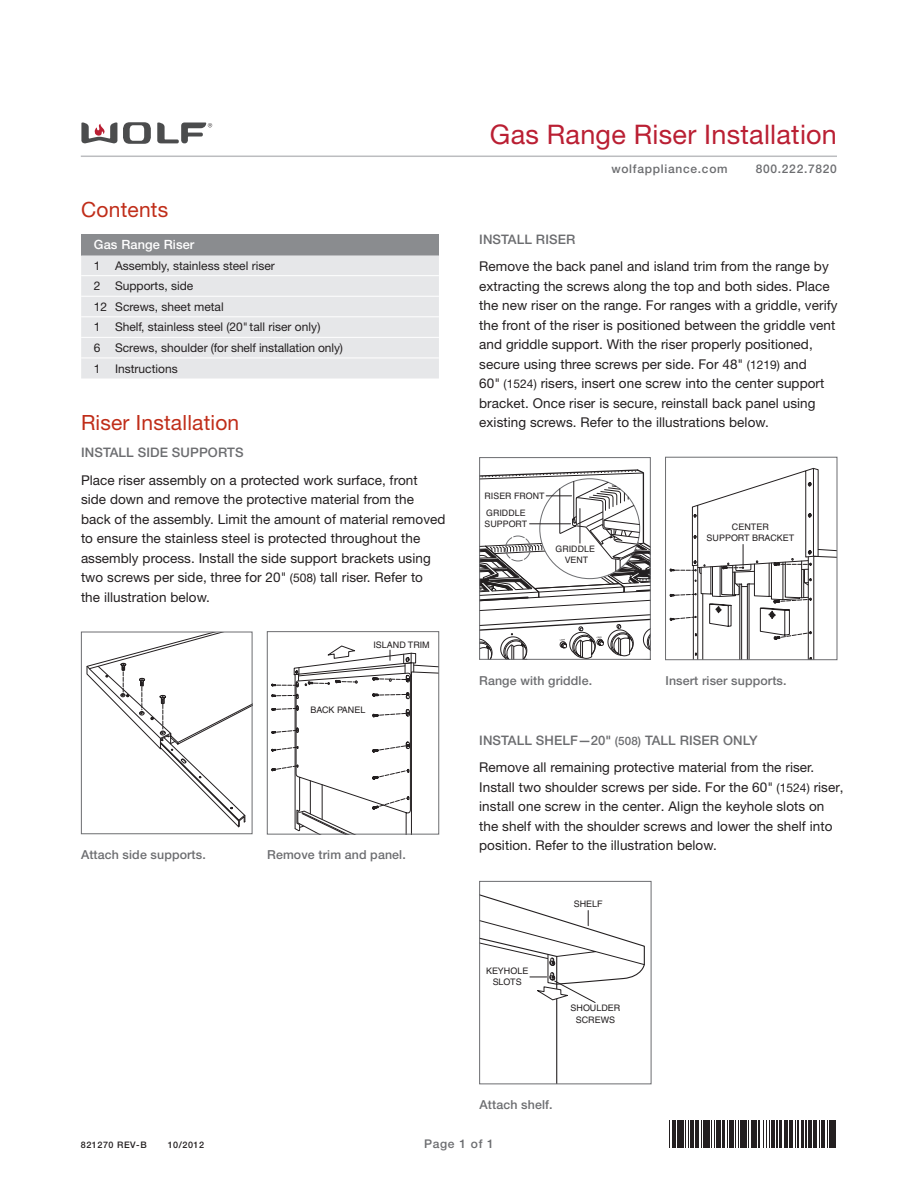
<style>
.page{position:relative;width:918px;height:1188px;background:#fff}
.page>*{position:absolute;margin:0;border:0;box-sizing:border-box;transform-origin:0 0}
.Placard_Heads{font:27px "Helvetica Neue LT Std";letter-spacing:.01em;color:#ba1f33}
.Placard_Heads-2{font:21px "Helvetica Neue LT Std";letter-spacing:.01em;color:#c02d19}
.Placard_Heads-3{font:13.5px/19.5px "Helvetica Neue LT Std";letter-spacing:.005em;color:#231f20}
.Placard_Heads-4{font:500 13.2px "Helvetica Neue LT Std";letter-spacing:.01em;color:#6c6d70}
.DG_Chart{font:500 12.75px "Helvetica Neue LT Std";letter-spacing:.01em;color:#fff}
.DG_Illus_Captions{font:500 12.3px "Helvetica Neue LT Std";letter-spacing:.01em;color:#6c6d70}
.Notes_and_Captions{font:12px "Helvetica Neue LT Std";color:#231f20}
.DG_Text{font:500 12px "Helvetica Neue LT Std";letter-spacing:.06em;color:#6c6d70}
.t1{font:9px/11.1px "Helvetica";color:#231f20;text-align:center}
.DG_Text-2{font:500 9px "Helvetica Neue LT Std";letter-spacing:.06em;color:#231f20}
.t2{font:8.85px/10.9px "Helvetica";color:#231f20;text-align:center}
.s1{font-size:12px}
.s2{font-size:11.7px}
</style>
<div class="page">
<svg style="left:87px;top:634px;width:163px;height:193px"></svg>
<div style="left:81px;top:632px;width:171px;height:202px;border:1px solid #6c6d70"></div>
<svg style="left:272px;top:646px;width:165px;height:187px"></svg>
<div style="left:267px;top:631px;width:172px;height:204px;border:1px solid #6c6d70"></div>
<svg style="left:81px;top:123px;width:36px;height:20px"></svg>
<svg style="left:157px;top:123px;width:55px;height:20px"></svg>
<svg style="left:123px;top:122px;width:28px;height:22px"></svg>
<hr style="left:81px;top:156px;width:756px;height:1px;background:#bcbdc0">
<div style="left:81px;top:234px;width:358px;height:21px;background:#8a8c8f"></div>
<div style="left:81px;top:255px;width:358px;height:124px;background:#e6e7e9"></div>
<hr style="left:81px;top:275px;width:358px;height:1px;background:#fff">
<hr style="left:81px;top:296px;width:358px;height:1px;background:#fff">
<hr style="left:81px;top:317px;width:358px;height:1px;background:#fff">
<hr style="left:81px;top:337px;width:358px;height:1px;background:#fff">
<hr style="left:81px;top:358px;width:358px;height:1px;background:#fff">
<svg style="left:669px;top:1120px;width:4px;height:27px"></svg>
<hr style="left:674px;top:1120px;width:2px;height:27px;background:#231f20">
<hr style="left:677px;top:1120px;width:2px;height:27px;background:#231f20">
<svg style="left:680px;top:1120px;width:24px;height:27px"></svg>
<hr style="left:704px;top:1120px;width:3px;height:27px;background:#231f20">
<hr style="left:708px;top:1120px;width:2px;height:27px;background:#231f20">
<svg style="left:711px;top:1120px;width:28px;height:27px"></svg>
<hr style="left:740px;top:1120px;width:2px;height:27px;background:#231f20">
<hr style="left:743px;top:1120px;width:3px;height:27px;background:#231f20">
<svg style="left:746px;top:1120px;width:3px;height:27px"></svg>
<hr style="left:751px;top:1120px;width:3px;height:27px;background:#231f20">
<hr style="left:755px;top:1120px;width:2px;height:27px;background:#231f20">
<svg style="left:758px;top:1120px;width:20px;height:27px"></svg>
<hr style="left:779px;top:1120px;width:2px;height:27px;background:#231f20">
<svg style="left:784px;top:1120px;width:15px;height:27px"></svg>
<hr style="left:802px;top:1120px;width:2px;height:27px;background:#231f20">
<svg style="left:805px;top:1120px;width:23px;height:27px"></svg>
<hr style="left:829px;top:1120px;width:3px;height:27px;background:#231f20">
<hr style="left:832px;top:1120px;width:3px;height:27px;background:#231f20">
<svg style="left:481px;top:469px;width:168px;height:189px"></svg>
<div style="left:479px;top:457px;width:172px;height:203px;border:1px solid #6c6d70"></div>
<svg style="left:670px;top:468px;width:165px;height:190px"></svg>
<div style="left:665px;top:457px;width:172px;height:203px;border:1px solid #6c6d70"></div>
<svg style="left:481px;top:894px;width:164px;height:188px"></svg>
<div style="left:479px;top:881px;width:172px;height:203px;border:1px solid #6c6d70"></div>
<p class="Placard_Heads" style="left:490px;top:118px;width:349px">Gas Range Riser Installation</p>
<p class="Placard_Heads-2" style="left:81px;top:198px;width:89px">Contents</p>
<p class="DG_Chart" style="left:94px;top:237px;width:102px">Gas Range Riser</p>
<p class="Notes_and_Captions" style="left:94px;top:258px;width:182px">1 Assembly, stainless steel riser</p>
<p class="Notes_and_Captions" style="left:94px;top:279px;width:101px">2 Supports, side</p>
<p class="Notes_and_Captions" style="left:94px;top:299px;width:131px">12 Screws, sheet metal</p>
<p class="Notes_and_Captions" style="left:94px;top:320px;width:228px">1 Shelf, stainless steel (20" tall riser only)</p>
<p class="Notes_and_Captions" style="left:94px;top:341px;width:251px">6 Screws, shoulder (for shelf installation only)</p>
<p class="Notes_and_Captions" style="left:94px;top:361px;width:85px">1 Instructions</p>
<p class="DG_Text" style="left:611px;top:161px;width:118px">wolfappliance.com</p>
<p class="DG_Text" style="left:756px;top:161px;width:83px">800.222.7820</p>
<p class="Placard_Heads-4" style="left:479px;top:231px;width:98px">INSTALL RISER</p>
<p class="Placard_Heads-3" style="left:479px;top:257px;width:360px">Remove the back panel and island trim from the range by extracting the screws along the top and both sides. Place the new riser on the range. For ranges with a griddle, verify the front of the riser is positioned between the griddle vent and griddle support. With the riser properly positioned, secure using three screws per side. For 48" <span class="s1">(1219)</span> and<br>60" <span class="s1">(1524)</span> risers, insert one screw into the center support bracket. Once riser is secure, reinstall back panel using</p>
<p class="Placard_Heads-2" style="left:81px;top:410px;width:160px">Riser Installation</p>
<p class="Placard_Heads-3" style="left:479px;top:413px;width:291px">existing screws. Refer to the illustrations below.</p>
<p class="Placard_Heads-4" style="left:81px;top:445px;width:164px">INSTALL SIDE SUPPORTS</p>
<p class="Placard_Heads-3" style="left:81px;top:470px;width:366px">Place riser assembly on a protected work surface, front side down and remove the protective material from the back of the assembly. Limit the amount of material removed to ensure the stainless steel is protected throughout the assembly process. Install the side support brackets using two screws per side, three for 20" <span class="s1">(508)</span> tall riser. Refer to the illustration below.</p>
<p class="t2" style="left:485px;top:491px;width:62px">RISER FRONT</p>
<p class="t2" style="left:485px;top:508px;width:44px;text-align:left">GRIDDLE<br>SUPPORT</p>
<p class="t1" style="left:707px;top:521px;width:89px">CENTER<br>SUPPORT BRACKET</p>
<p class="t2" style="left:556px;top:543px;width:41px">GRIDDLE<br>VENT</p>
<p class="t1" style="left:373px;top:639px;width:58px">ISLAND TRIM</p>
<p class="t1" style="left:310px;top:704px;width:56px">BACK PANEL</p>
<p class="DG_Illus_Captions" style="left:81px;top:848px;width:126px">Attach side supports.</p>
<p class="DG_Illus_Captions" style="left:267px;top:848px;width:140px">Remove trim and panel.</p>
<p class="DG_Illus_Captions" style="left:479px;top:673px;width:114px">Range with griddle.</p>
<p class="DG_Illus_Captions" style="left:665px;top:673px;width:123px">Insert riser supports.</p>
<p class="Placard_Heads-4" style="left:479px;top:732px;width:280px">INSTALL SHELF—20" <span class="s2">(508)</span> TALL RISER ONLY</p>
<p class="Placard_Heads-3" style="left:479px;top:758px;width:366px">Remove all remaining protective material from the riser.<br>Install two shoulder screws per side. For the 60" <span class="s1">(1524)</span> riser, install one screw in the center. Align the keyhole slots on the shelf with the shoulder screws and lower the shelf into position. Refer to the illustration below.</p>
<p class="t1" style="left:486px;top:966px;width:44px">KEYHOLE<br>SLOTS</p>
<p class="t1" style="left:574px;top:898px;width:30px">SHELF</p>
<p class="t1" style="left:571px;top:1003px;width:51px">SHOULDER<br>SCREWS</p>
<p class="DG_Illus_Captions" style="left:480px;top:1098px;width:75px">Attach shelf.</p>
<p class="DG_Text-2" style="left:81px;top:1139px;width:67px">821270 REV-B</p>
<p class="DG_Text-2" style="left:168px;top:1139px;width:38px">10/2012</p>
<p class="DG_Text" style="left:424px;top:1136px;width:71px">Page 1 of 1</p>
</div>
